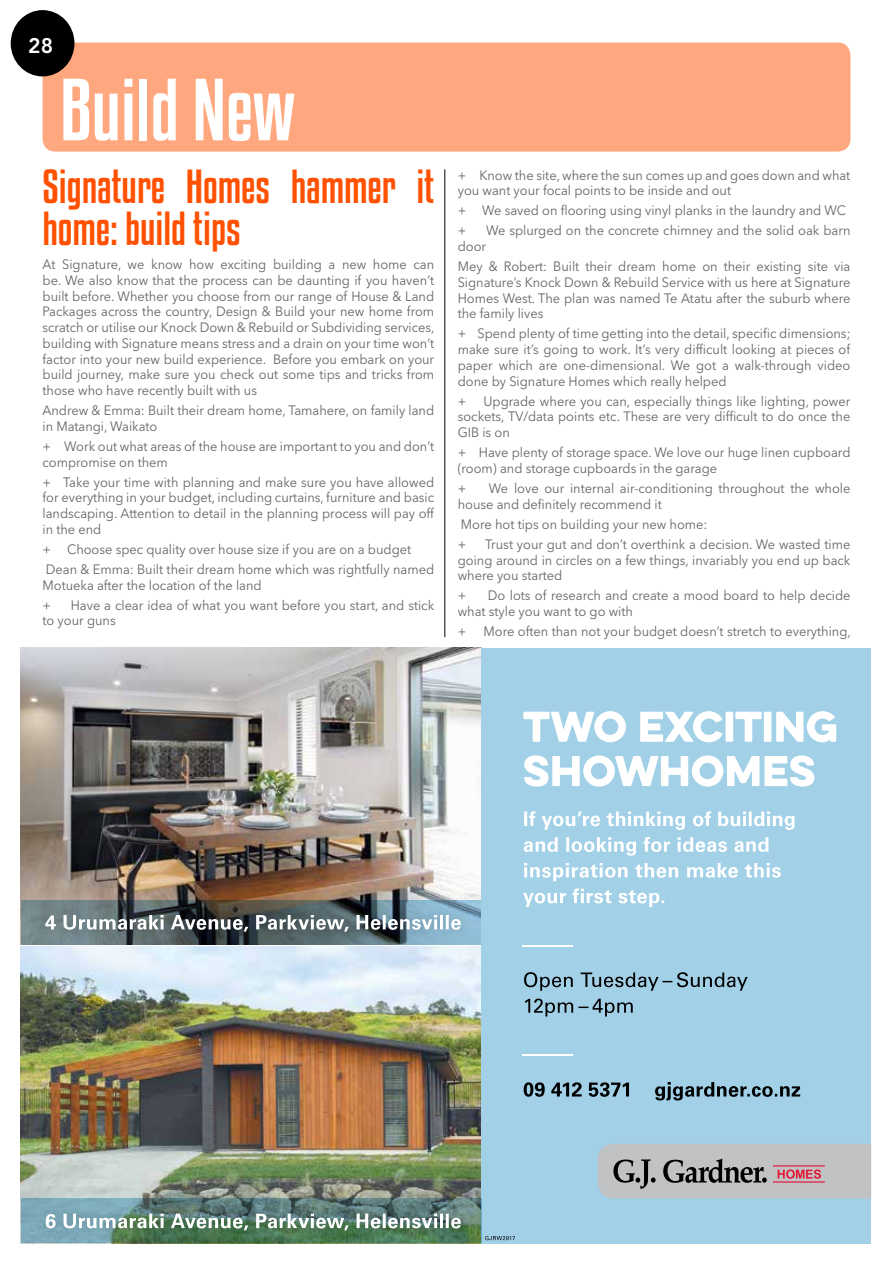
<style>
.page{position:relative;width:893px;height:1263px;background:#fff}
.page>*{position:absolute;margin:0;border:0;box-sizing:border-box;transform-origin:0 0}
.t1{font:78px "Kenyan Coffee Rg";color:#fff}
.t2{font:42px/42px "Kenyan Coffee Rg";color:#ff5100}
.t3{font:800 21px "Avenir LT Std";color:#fff}
.t4{font:13.5px/15.8px "Avenir Next LT Pro";color:#636466;scale:.95 1}
</style>
<div class="page">
<div style="left:43px;top:43px;width:807px;height:109px;background:#ffa880;border-radius:13px"></div>
<div style="left:11px;top:10px;width:63px;height:66px;background:#000;border-radius:50%"></div>
<hr style="left:444px;top:169px;width:1px;height:468px;background:#000">
<img style="left:21px;top:947px;width:460px;height:251px">
<img style="left:21px;top:648px;width:460px;height:252px">
<svg style="left:21px;top:900px;width:460px;height:45px;background:#64787e"></svg>
<div style="left:481px;top:648px;width:390px;height:595px;background:#a1d0e7"></div>
<svg style="left:524px;top:1082px;width:276px;height:18px"></svg>
<hr style="left:523px;top:1054px;width:50px;height:2px;background:#fff">
<svg style="left:525px;top:998px;width:108px;height:18px"></svg>
<svg style="left:524px;top:972px;width:224px;height:19px"></svg>
<hr style="left:523px;top:945px;width:50px;height:2px;background:#fff">
<svg style="left:523px;top:888px;width:141px;height:19px"></svg>
<svg style="left:524px;top:863px;width:257px;height:18px"></svg>
<svg style="left:524px;top:837px;width:244px;height:19px"></svg>
<svg style="left:524px;top:811px;width:271px;height:19px"></svg>
<svg style="left:524px;top:755px;width:290px;height:32px"></svg>
<svg style="left:523px;top:711px;width:313px;height:31px"></svg>
<svg style="left:598px;top:1144px;width:273px;height:54px;background:#b0aeb1"></svg>
<hr style="left:773px;top:1165px;width:52px;height:1px;background:#e31837">
<hr style="left:773px;top:1181px;width:52px;height:1px;background:#e31837">
<svg style="left:21px;top:1198px;width:460px;height:45px;background:#60867f"></svg>
<div style="left:35px;top:1203px;width:436px;height:37px;background:#000;opacity:.2"></div>
<svg style="left:46px;top:1213px;width:415px;height:17px"></svg>
<div style="left:35px;top:904px;width:436px;height:37px;background:#000;opacity:.2"></div>
<svg style="left:45px;top:915px;width:416px;height:17px"></svg>
<svg style="left:485px;top:1236px;width:30px;height:4px"></svg>
<h3 class="t3" style="left:28px;top:33px;width:26px">28</h3>
<h1 class="t1" style="left:60px;top:57px;width:236px">Build New</h1>
<h2 class="t2" style="left:43px;top:164px;width:393px">Signature Homes hammer it home: build tips</h2>
<p class="t4" style="left:43px;top:256px;width:414px;text-align:justify">At Signature, we know how exciting building a new home can be. We also know that the process can be daunting if you haven’t built before. Whether you choose from our range of House &amp; Land Packages across the country, Design &amp; Build your new home from scratch or utilise our Knock Down &amp; Rebuild or Subdividing services, building with Signature means stress and a drain on your time won’t factor into your new build experience. Before you embark on your build journey, make sure you check out some tips and tricks from those who have recently built with us</p>
<p class="t4" style="left:43px;top:402px;width:414px">Andrew &amp; Emma: Built their dream home, Tamahere, on family land in Matangi, Waikato</p>
<p class="t4" style="left:43px;top:438px;width:414px">+ Work out what areas of the house are important to you and don’t compromise on them</p>
<p class="t4" style="left:43px;top:474px;width:414px;text-align:justify">+ Take your time with planning and make sure you have allowed for everything in your budget, including curtains, furniture and basic landscaping. Attention to detail in the planning process will pay off in the end</p>
<p class="t4" style="left:43px;top:539px;width:414px;line-height:20px">+ Choose spec quality over house size if you are on a budget<br>Dean &amp; Emma: Built their dream home which was rightfully named</p>
<p class="t4" style="left:43px;top:575px;width:232px;line-height:20px">Motueka after the location of the land +</p>
<p class="t4" style="left:43px;top:597px;width:414px;text-indent:28px">Have a clear idea of what you want before you start, and stick to your guns</p>
<p class="t4" style="left:458px;top:167px;width:415px">+ Know the site, where the sun comes up and goes down and what you want your focal points to be inside and out</p>
<p class="t4" style="left:458px;top:201px;width:410px;line-height:20px">+ We saved on flooring using vinyl planks in the laundry and WC +</p>
<p class="t4" style="left:458px;top:223px;width:415px;text-indent:28px">We splurged on the concrete chimney and the solid oak barn door</p>
<p class="t4" style="left:458px;top:258px;width:415px;text-align:justify">Mey &amp; Robert: Built their dream home on their existing site via Signature’s Knock Down &amp; Rebuild Service with us here at Signature Homes West. The plan was named Te Atatu after the suburb where the family lives</p>
<p class="t4" style="left:458px;top:326px;width:415px;text-align:justify">+ Spend plenty of time getting into the detail, specific dimensions; make sure it’s going to work. It’s very difficult looking at pieces of paper which are one-dimensional. We got a walk-through video done by Signature Homes which really helped</p>
<p class="t4" style="left:458px;top:393px;width:10px">+</p>
<p class="t4" style="left:458px;top:393px;width:415px;text-align:justify;text-indent:26px">Upgrade where you can, especially things like lighting, power sockets, TV/data points etc. These are very difficult to do once the GIB is on</p>
<p class="t4" style="left:458px;top:445px;width:415px">+ Have plenty of storage space. We love our huge linen cupboard (room) and storage cupboards in the garage</p>
<p class="t4" style="left:458px;top:480px;width:10px">+</p>
<p class="t4" style="left:458px;top:480px;width:415px;text-indent:31px">We love our internal air-conditioning throughout the whole house and definitely recommend it</p>
<p class="t4" style="left:458px;top:514px;width:264px;line-height:20px">More hot tips on building your new home: +</p>
<p class="t4" style="left:458px;top:536px;width:415px;text-align:justify;text-indent:27px">Trust your gut and don’t overthink a decision. We wasted time going around in circles on a few things, invariably you end up back where you started</p>
<p class="t4" style="left:458px;top:588px;width:10px">+</p>
<p class="t4" style="left:458px;top:588px;width:415px;text-indent:30px">Do lots of research and create a mood board to help decide what style you want to go with</p>
<p class="t4" style="left:458px;top:623px;width:10px">+</p>
<p class="t4" style="left:484px;top:623px;width:388px">More often than not your budget doesn’t stretch to everything,</p>
</div>
